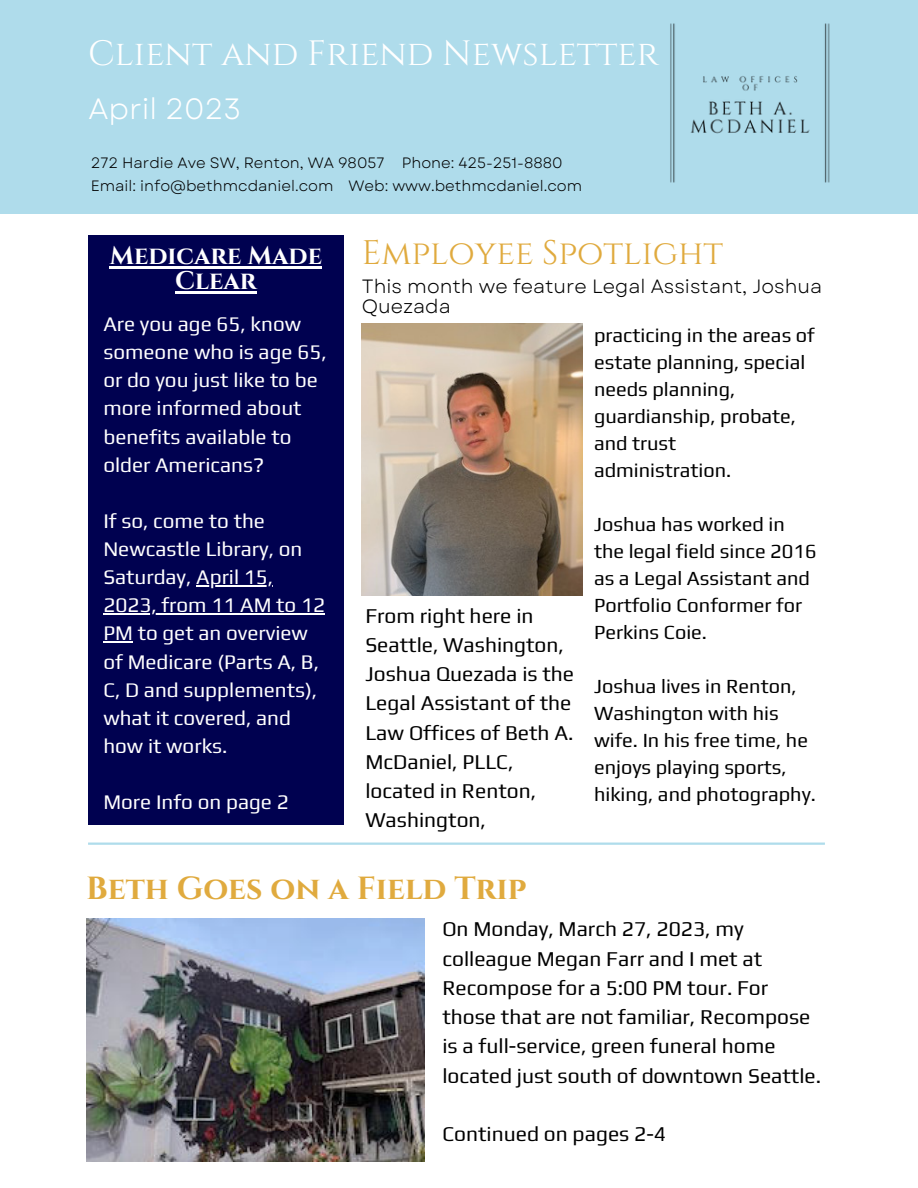
<style>
.page{position:relative;width:918px;height:1188px;background:#fff}
.page>*{position:absolute;margin:0;border:0;box-sizing:border-box;transform-origin:0 0}
.t1{font:35.1px "Cinzel";color:#fff}
.t2{font:34.05px "Cinzel";color:#e0aa3e}
.t3{font:700 31.95px "Cinzel";color:#e0aa3e}
.t4{font:29.4px "Garet";color:#fff}
.t5{font:700 25.5px/24.8px "Cinzel";color:#fff;text-align:center}
.t6{font:21px/29.2px "Play";color:#000}
.t7{font:20.7px/28.2px "Play";color:#fff}
.t8{font:19.95px/27px "Play";color:#000}
.t9{font:19.2px/19.2px "Garet";color:#000}
.t10{font:15px "Garet";color:#000}
</style>
<div class="page">
<div style="left:0;top:0;width:918px;height:214px;background:#afdceb"></div>
<div style="left:88px;top:235px;width:256px;height:590px;background:#000150"></div>
<hr style="left:88px;top:843px;width:737px;height:2px;background:#afdceb">
<img style="left:362px;top:324px;width:220px;height:271px">
<img style="left:86px;top:918px;width:339px;height:243px">
<img style="left:670px;top:23px;width:160px;height:160px">
<hr style="left:196px;top:585px;width:77px;height:1px;background:#fff">
<hr style="left:103px;top:613px;width:222px;height:2px;background:#fff">
<hr style="left:103px;top:642px;width:30px;height:1px;background:#fff">
<hr style="left:110px;top:267px;width:212px;height:2px;background:#fff">
<hr style="left:175px;top:291px;width:82px;height:3px;background:#fff">
<p class="t1" style="left:88px;top:31px;width:572px">Client and Friend Newsletter</p>
<p class="t4" style="left:88px;top:88px;width:154px">April 2023</p>
<p class="t10" style="left:91px;top:152px;width:295px">272 Hardie Ave SW, Renton, WA 98057</p>
<p class="t10" style="left:91px;top:175px;width:244px">Email: info@bethmcdaniel.com</p>
<p class="t10" style="left:349px;top:175px;width:235px">Web: www.bethmcdaniel.com</p>
<p class="t10" style="left:402px;top:152px;width:162px">Phone: 425-251-8880</p>
<p class="t5" style="left:110px;top:244px;width:214px">Medicare Made<br>Clear</p>
<p class="t7" style="left:103px;top:310px;width:225px">Are you age 65, know someone who is age 65, or do you just like to be more informed about benefits available to older Americans?</p>
<p class="t7" style="left:103px;top:506px;width:223px">If so, come to the<br>Newcastle Library, on<br>Saturday, April 15,<br>2023, from 11 AM to 12<br>PM to get an overview of Medicare (Parts A, B,<br>C, D and supplements), what it covered, and how it works.</p>
<p class="t7" style="left:103px;top:788px;width:187px">More Info on page 2</p>
<p class="t2" style="left:362px;top:231px;width:363px">Employee Spotlight</p>
<p class="t9" style="left:362px;top:277px;width:462px">This month we feature Legal Assistant, Joshua<br>Quezada</p>
<p class="t8" style="left:594px;top:322px;width:222px">practicing in the areas of estate planning, special needs planning, guardianship, probate, and trust administration.</p>
<p class="t8" style="left:594px;top:511px;width:224px">Joshua has worked in the legal field since 2016 as a Legal Assistant and<br>Portfolio Conformer for<br>Perkins Coie.</p>
<p class="t8" style="left:594px;top:673px;width:223px">Joshua lives in Renton,<br>Washington with his wife. In his free time, he enjoys playing sports, hiking, and photography.</p>
<p class="t6" style="left:365px;top:601px;width:210px">From right here in<br>Seattle, Washington,<br>Joshua Quezada is the<br>Legal Assistant of the<br>Law Offices of Beth A.<br>McDaniel, PLLC, located in Renton,<br>Washington,</p>
<p class="t3" style="left:86px;top:868px;width:442px">Beth Goes on a Field Trip</p>
<p class="t6" style="left:442px;top:914px;width:380px">On Monday, March 27, 2023, my colleague Megan Farr and I met at Recompose for a 5:00 PM tour. For those that are not familiar, Recompose is a full-service, green funeral home located just south of downtown Seattle.</p>
<p class="t6" style="left:442px;top:1119px;width:225px">Continued on pages 2-4</p>
</div>
